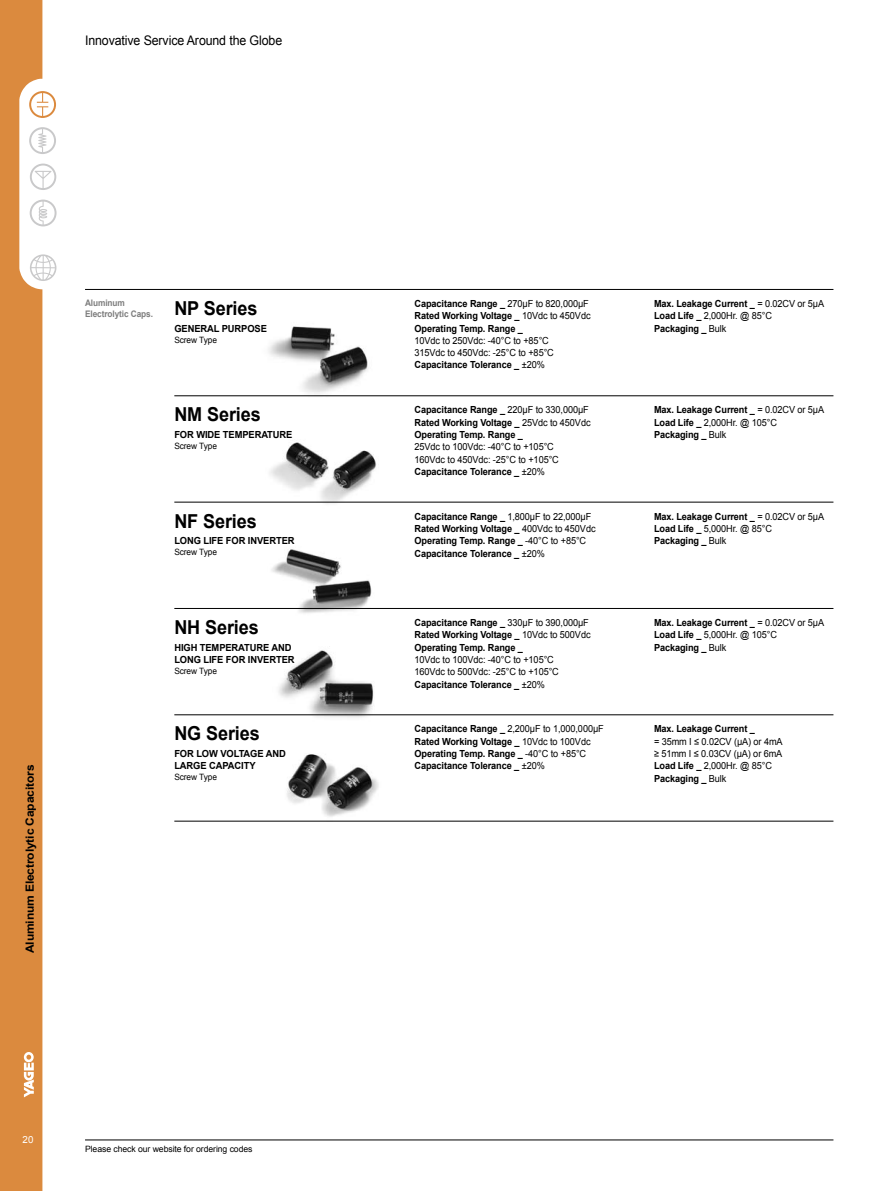
<style>
.page{position:relative;width:893px;height:1191px;background:#fff}
.page>*{position:absolute;margin:0;border:0;box-sizing:border-box;transform-origin:0 0}
.t1{font:700 19.2px "Arial";letter-spacing:-.005em;color:#000;scale:.94 1}
.t2{font:13.2px "Arial";letter-spacing:-.01em;color:#000;scale:.94 1}
.t3{font:700 11.25px "Arial";letter-spacing:-.01em;color:#000;scale:1.06 1}
.t4{font:700 9.75px/12.3px "Arial";letter-spacing:-.01em;color:#000;scale:.94 1}
.t5{font:9.75px/12.3px "Arial";letter-spacing:-.01em;color:#000;scale:.94 1}
.t6{font:700 9.75px/12px "Arial";letter-spacing:-.01em;color:#000;scale:.96 1}
.t7{font:9.75px "Arial";color:#fff}
.t8{font:700 9px/10.8px "Arial";letter-spacing:-.01em;color:#7d7d7d;scale:.92 1}
.t9{font:8.7px "Arial";letter-spacing:-.01em;color:#000;scale:.96 1}
.t10{font:8.7px "Arial";letter-spacing:-.01em;color:#000}
.s1{font-weight:400}
.s2{font-weight:700}
</style>
<div class="page">
<div style="left:0;top:0;width:42px;height:1191px;background:#db8a3e"></div>
<svg style="left:29px;top:127px;width:27px;height:27px"></svg>
<svg style="left:30px;top:199px;width:27px;height:27px"></svg>
<svg style="left:29px;top:91px;width:27px;height:27px"></svg>
<svg style="left:30px;top:163px;width:26px;height:27px"></svg>
<svg style="left:30px;top:254px;width:27px;height:27px"></svg>
<svg style="left:24px;top:1052px;width:10px;height:45px"></svg>
<hr style="left:85px;top:1139px;width:748px;height:1px;background:#000">
<hr style="left:85px;top:289px;width:748px;height:1px;background:#000">
<img style="left:275px;top:754px;width:113px;height:67px">
<img style="left:273px;top:646px;width:102px;height:72px">
<img style="left:271px;top:549px;width:101px;height:64px">
<img style="left:257px;top:326px;width:119px;height:71px">
<img style="left:266px;top:442px;width:113px;height:62px">
<hr style="left:174px;top:395px;width:659px;height:1px;background:#000">
<hr style="left:174px;top:502px;width:659px;height:1px;background:#000">
<hr style="left:174px;top:608px;width:659px;height:1px;background:#000">
<hr style="left:174px;top:714px;width:659px;height:1px;background:#000">
<hr style="left:174px;top:821px;width:659px;height:1px;background:#000">
<h2 class="t2" style="left:85px;top:32px;width:211px">Innovative Service Around the Globe</h2>
<p class="t3" style="left:23px;top:953px;width:179px;rotate:-90deg">Aluminum Electrolytic Capacitors</p>
<p class="t8" style="left:85px;top:298px;width:189px">Aluminum<br>Electrolytic Caps. <sup>NP</sup> <sup>Series</sup></p>
<p class="t6" style="left:174px;top:323px;width:98px">GENERAL PURPOSE</p>
<p class="t9" style="left:174px;top:334px;width:46px">Screw Type</p>
<h1 class="t1" style="left:174px;top:402px;width:94px">NM Series</h1>
<p class="t6" style="left:174px;top:429px;width:125px">FOR WIDE TEMPERATURE</p>
<p class="t9" style="left:174px;top:440px;width:46px">Screw Type</p>
<h1 class="t1" style="left:174px;top:508px;width:89px">NF Series</h1>
<p class="t6" style="left:174px;top:535px;width:127px">LONG LIFE FOR INVERTER</p>
<p class="t9" style="left:174px;top:546px;width:46px">Screw Type</p>
<h1 class="t1" style="left:174px;top:614px;width:91px">NH Series</h1>
<p class="t6" style="left:174px;top:641px;width:127px">HIGH TEMPERATURE AND<br>LONG LIFE FOR INVERTER</p>
<p class="t9" style="left:174px;top:665px;width:46px">Screw Type</p>
<h1 class="t1" style="left:174px;top:721px;width:93px">NG Series</h1>
<p class="t6" style="left:174px;top:748px;width:118px">FOR LOW VOLTAGE AND<br>LARGE CAPACITY</p>
<p class="t9" style="left:174px;top:771px;width:46px">Screw Type</p>
<p class="t7" style="left:23px;top:1133px;width:13px">20</p>
<p class="t10" style="left:85px;top:1142px;width:169px">Please check our website for ordering codes</p>
<p class="t4" style="left:415px;top:298px;width:189px">Capacitance Range _ <span class="s1">270µF to 820,000µF<br></span>Rated Working Voltage _ <span class="s1">10Vdc to 450Vdc<br></span>Operating Temp. Range _</p>
<p class="t5" style="left:415px;top:334px;width:150px">10Vdc to 250Vdc: -40°C to +85°C<br>315Vdc to 450Vdc: -25°C to +85°C<br><span class="s2">Capacitance Tolerance _</span> ±20%</p>
<p class="t4" style="left:415px;top:404px;width:189px">Capacitance Range _ <span class="s1">220µF to 330,000µF<br></span>Rated Working Voltage _ <span class="s1">25Vdc to 450Vdc<br></span>Operating Temp. Range _</p>
<p class="t5" style="left:415px;top:441px;width:155px">25Vdc to 100Vdc: -40°C to +105°C<br>160Vdc to 450Vdc: -25°C to +105°C<br><span class="s2">Capacitance Tolerance _</span> ±20%</p>
<p class="t4" style="left:654px;top:298px;width:183px">Max. Leakage Current _ <span class="s1">= 0.02CV or 5μA<br></span>Load Life _ <span class="s1">2,000Hr. @ 85°C<br></span>Packaging _ <span class="s1">Bulk</span></p>
<p class="t4" style="left:654px;top:404px;width:183px">Max. Leakage Current _ <span class="s1">= 0.02CV or 5μA<br></span>Load Life _ <span class="s1">2,000Hr. @ 105°C<br></span>Packaging _ <span class="s1">Bulk</span></p>
<p class="t4" style="left:415px;top:510px;width:194px">Capacitance Range _ <span class="s1">1,800μF to 22,000μF </span>Rated Working Voltage _ <span class="s1">400Vdc to 450Vdc </span>Operating Temp. Range _ <span class="s1">-40°C to +85°C </span>Capacitance Tolerance _ <span class="s1">±20%</span></p>
<p class="t4" style="left:654px;top:510px;width:183px">Max. Leakage Current _ <span class="s1">= 0.02CV or 5μA<br></span>Load Life _ <span class="s1">5,000Hr. @ 85°C<br></span>Packaging _ <span class="s1">Bulk</span></p>
<p class="t4" style="left:415px;top:617px;width:189px">Capacitance Range _ <span class="s1">330μF to 390,000μF<br></span>Rated Working Voltage _ <span class="s1">10Vdc to 500Vdc<br></span>Operating Temp. Range _</p>
<p class="t5" style="left:415px;top:653px;width:155px">10Vdc to 100Vdc: -40°C to +105°C<br>160Vdc to 500Vdc: -25°C to +105°C<br><span class="s2">Capacitance Tolerance _</span> ±20%</p>
<p class="t4" style="left:654px;top:616px;width:183px">Max. Leakage Current _ <span class="s1">= 0.02CV or 5μA<br></span>Load Life _ <span class="s1">5,000Hr. @ 105°C<br></span>Packaging _ <span class="s1">Bulk</span></p>
<p class="t4" style="left:415px;top:723px;width:203px">Capacitance Range _ <span class="s1">2,200μF to 1,000,000μF </span>Rated Working Voltage _ <span class="s1">10Vdc to 100Vdc </span>Operating Temp. Range _ <span class="s1">-40°C to +85°C </span>Capacitance Tolerance _ <span class="s1">±20%</span></p>
<p class="t4" style="left:654px;top:723px;width:109px">Max. Leakage Current _</p>
<p class="t5" style="left:654px;top:735px;width:138px">= 35mm I ≤ 0.02CV (μA) or 4mA ≥ 51mm I ≤ 0.03CV (μA) or 6mA<br><span class="s2">Load Life _</span> 2,000Hr. @ 85°C<br><span class="s2">Packaging _</span> Bulk</p>
</div>
